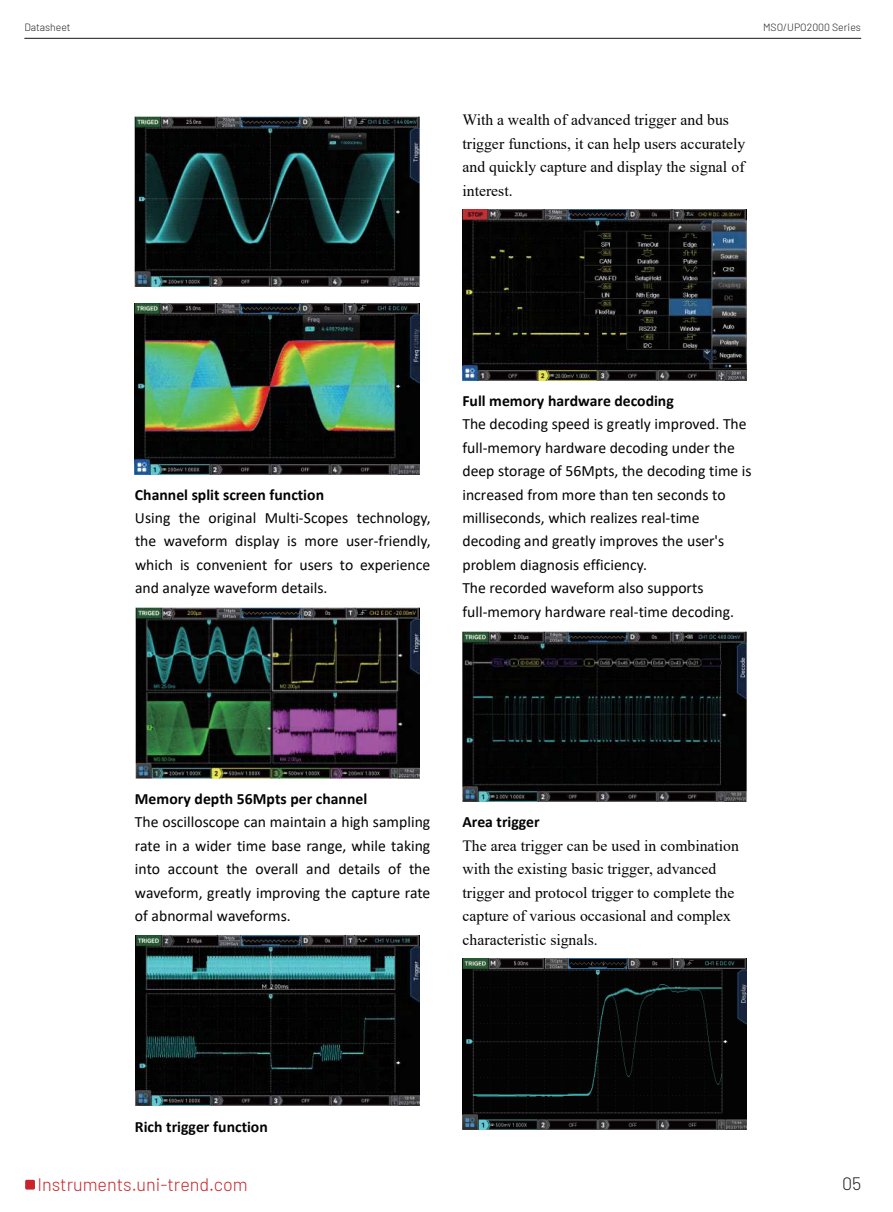
<style>
.page{position:relative;width:893px;height:1212px;background:#fff}
.page>*{position:absolute;margin:0;border:0;box-sizing:border-box;transform-origin:0 0}
.t1{font:300 18px "Barlow";color:#c9242b}
.t2{font:300 18px "Barlow";color:#231f20}
.t3{font:15.6px/23.4px "Calibri";color:#030303;text-align:justify}
.t4{font:15.6px/23.4px "Times New Roman";letter-spacing:.005em;color:#030303}
.t5{font:700 15.6px "Calibri";color:#030303}
.t6{font:300 10.5px "Barlow";color:#231f20}
</style>
<div class="page">
<hr style="left:24px;top:38px;width:837px;height:1px;background:#231f20">
<div style="left:25px;top:1180px;width:10px;height:9px;background:#c9242b;border-radius:2px"></div>
<img style="left:135px;top:116px;width:284px;height:171px">
<img style="left:135px;top:303px;width:284px;height:171px">
<img style="left:135px;top:608px;width:284px;height:170px">
<img style="left:135px;top:935px;width:284px;height:170px">
<img style="left:462px;top:210px;width:285px;height:170px">
<img style="left:462px;top:631px;width:285px;height:171px">
<img style="left:462px;top:959px;width:285px;height:170px">
<p class="t6" style="left:24px;top:20px;width:48px">Datasheet</p>
<p class="t6" style="left:763px;top:20px;width:99px">MSO/UPO2000 Series</p>
<p class="t4" style="left:462px;top:108px;width:284px">With a wealth of advanced trigger and bus trigger functions, it can help users accurately and quickly capture and display the signal of interest.</p>
<p class="t5" style="left:135px;top:483px;width:191px">Channel split screen function</p>
<p class="t3" style="left:135px;top:506px;width:297px">Using the original Multi-Scopes technology, the waveform display is more user-friendly, which is convenient for users to experience and analyze waveform details.</p>
<p class="t5" style="left:462px;top:390px;width:213px">Full memory hardware decoding</p>
<p class="t3" style="left:462px;top:412px;width:291px;text-align:left">The decoding speed is greatly improved. The full-memory hardware decoding under the deep storage of 56Mpts, the decoding time is increased from more than ten seconds to milliseconds, which realizes real-time decoding and greatly improves the user's problem diagnosis efficiency.<br>The recorded waveform also supports full-memory hardware real-time decoding.</p>
<p class="t5" style="left:135px;top:788px;width:234px">Memory depth 56Mpts per channel</p>
<p class="t3" style="left:135px;top:810px;width:297px">The oscilloscope can maintain a high sampling rate in a wider time base range, while taking into account the overall and details of the waveform, greatly improving the capture rate of abnormal waveforms.</p>
<p class="t5" style="left:462px;top:811px;width:79px">Area trigger</p>
<p class="t4" style="left:462px;top:833px;width:278px">The area trigger can be used in combination with the existing basic trigger, advanced trigger and protocol trigger to complete the capture of various occasional and complex characteristic signals.</p>
<p class="t5" style="left:135px;top:1115px;width:134px">Rich trigger function</p>
<p class="t1" style="left:37px;top:1171px;width:212px">Instruments.uni-trend.com</p>
<p class="t2" style="left:842px;top:1171px;width:21px">05</p>
</div>
